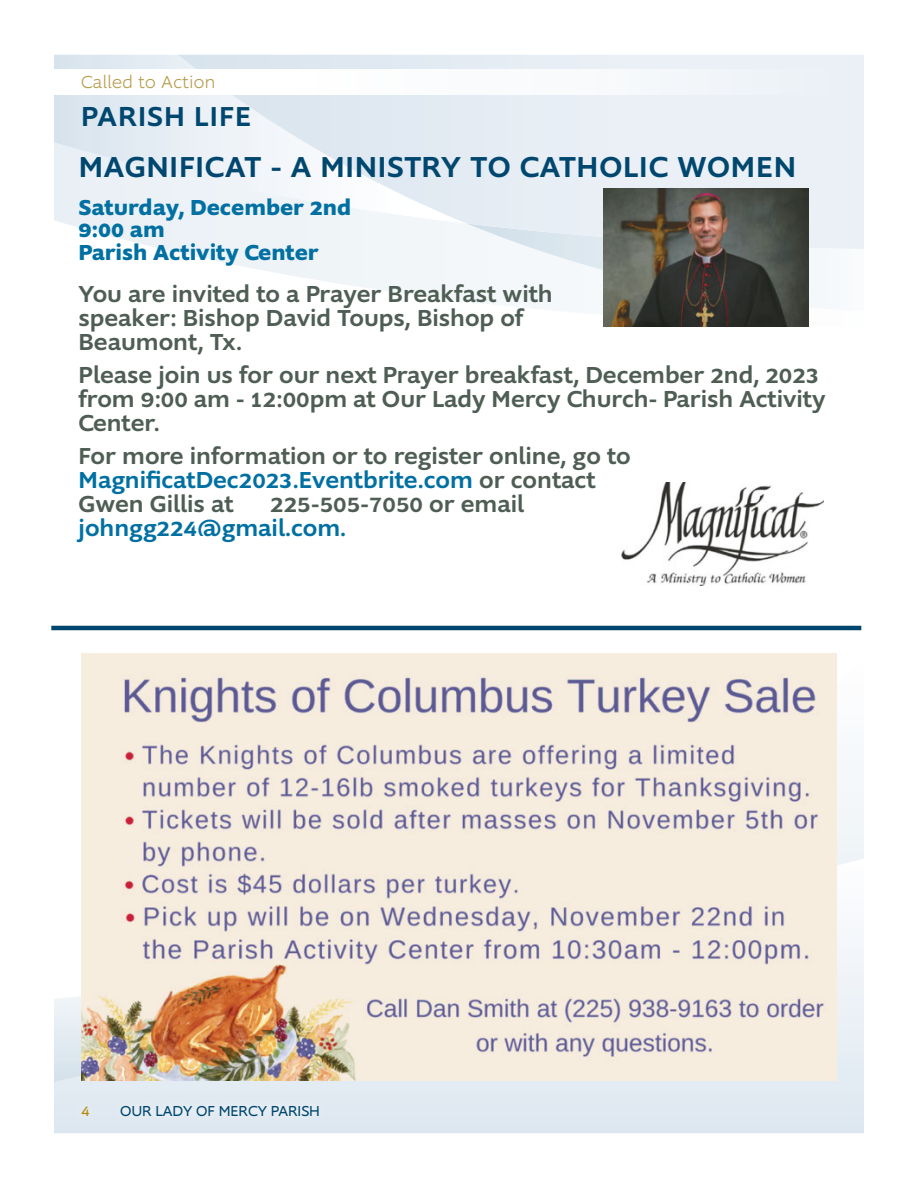
<style>
.page{position:relative;width:918px;height:1188px;background:#fff}
.page>*{position:absolute;margin:0;border:0;box-sizing:border-box;transform-origin:0 0}
.t1{font:500 30px "Supra";letter-spacing:.03em;color:#00476f}
.t2{font:500 28.5px "Supra";letter-spacing:.04em;color:#00476f}
.t3{font:500 24px/24px "Supra";color:#4f5e55}
.t4{font:500 24px "Supra";color:#0070a2}
.t5{font:700 22.5px/22.5px "Supra";color:#0070a2}
.t6{font:300 18px "Supra";letter-spacing:.03em;color:#b69d4e}
.t7{font:15.75px "Supra";color:#b18c11}
.t8{font:15px "Supra";color:#00476f}
.s1{color:#0070a2}
</style>
<div class="page">
<svg style="left:54px;top:858px;width:810px;height:275px;background:#e3ebf2"></svg>
<svg style="left:54px;top:955px;width:359px;height:127px"></svg>
<svg style="left:836px;top:660px;width:28px;height:295px"></svg>
<svg style="left:68px;top:224px;width:741px;height:103px"></svg>
<svg style="left:467px;top:249px;width:346px;height:62px"></svg>
<svg style="left:54px;top:55px;width:124px;height:169px;background:#e4ecf2"></svg>
<svg style="left:178px;top:55px;width:686px;height:194px"></svg>
<div style="left:0;top:69px;width:918px;height:26px;background:#fff"></div>
<div style="left:73px;top:1097px;width:255px;height:28px;background:#e2eaf1"></div>
<img style="left:82px;top:654px;width:754px;height:427px">
<img style="left:621px;top:483px;width:203px;height:102px">
<img style="left:604px;top:188px;width:204px;height:139px">
<hr style="left:51px;top:626px;width:810px;height:4px;background:#00476f">
<p class="t6" style="left:81px;top:71px;width:136px">Called to Action</p>
<p class="t2" style="left:81px;top:97px;width:172px">PARISH LIFE</p>
<p class="t1" style="left:79px;top:147px;width:719px">MAGNIFICAT - A MINISTRY TO CATHOLIC WOMEN</p>
<p class="t5" style="left:79px;top:195px;width:274px">Saturday, December 2nd<br>9:00 am<br>Parish Activity Center</p>
<p class="t3" style="left:79px;top:281px;width:476px">You are invited to a Prayer Breakfast with speaker: Bishop David Toups, Bishop of<br>Beaumont, Tx.</p>
<p class="t3" style="left:79px;top:363px;width:748px">Please join us for our next Prayer breakfast, December 2nd, 2023 from 9:00 am - 12:00pm at Our Lady Mercy Church- Parish Activity<br>Center.</p>
<p class="t3" style="left:79px;top:444px;width:554px">For more information or to register online, go to<br><span class="s1">MagnificatDec2023.Eventbrite.com</span> or contact<br>Gwen Gillis at</p>
<p class="t3" style="left:270px;top:492px;width:255px">225-505-7050 or email</p>
<p class="t4" style="left:79px;top:512px;width:269px">johngg224@gmail.com.</p>
<p class="t7" style="left:81px;top:1101px;width:10px">4</p>
<p class="t8" style="left:120px;top:1101px;width:201px">OUR LADY OF MERCY PARISH</p>
</div>
